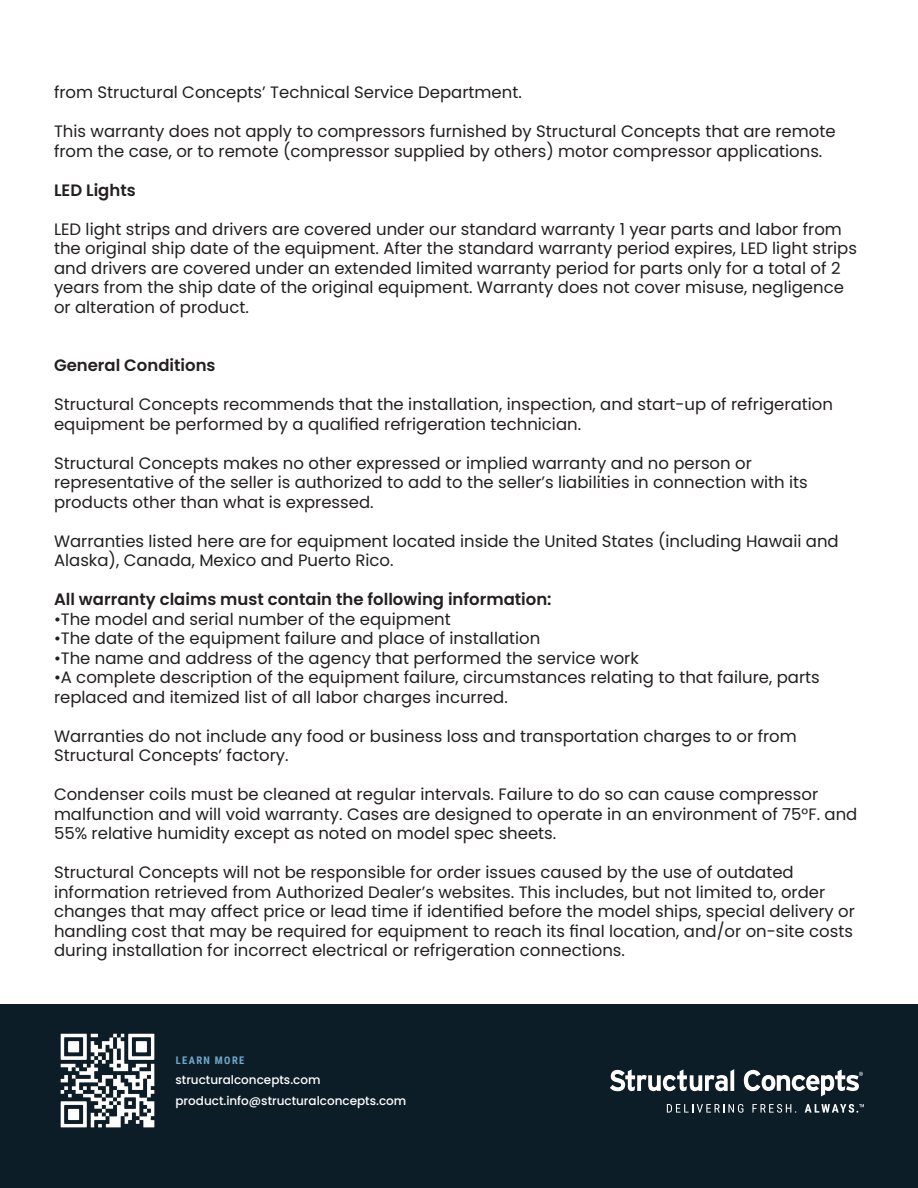
<style>
.page{position:relative;width:918px;height:1188px;background:#fff}
.page>*{position:absolute;margin:0;border:0;box-sizing:border-box;transform-origin:0 0}
.t1{font:16.5px/19.5px "Poppins";color:#231f20}
.t2{font:600 16.5px "Poppins";color:#231f20}
.Paragraph{font:500 12px "Poppins";color:#fff}
.Paragraph-2{font:700 10.5px "Roboto Condensed";letter-spacing:.135em;color:#70a8cc}
</style>
<div class="page">
<div style="left:0;top:1004px;width:918px;height:184px;background:#0d1d27"></div>
<svg style="left:610px;top:1069px;width:124px;height:22px"></svg>
<svg style="left:744px;top:1069px;width:119px;height:27px"></svg>
<svg style="left:667px;top:1104px;width:76px;height:9px"></svg>
<svg style="left:752px;top:1104px;width:44px;height:9px"></svg>
<svg style="left:805px;top:1104px;width:59px;height:9px"></svg>
<img style="left:60px;top:1033px;width:95px;height:95px">
<p class="t1" style="left:54px;top:83px;width:469px">from Structural Concepts’ Technical Service Department.</p>
<p class="t1" style="left:54px;top:122px;width:783px">This warranty does not apply to compressors furnished by Structural Concepts that are remote from the case, or to remote (compressor supplied by others) motor compressor applications.</p>
<p class="t2" style="left:54px;top:180px;width:83px">LED Lights</p>
<p class="t1" style="left:54px;top:219px;width:805px">LED light strips and drivers are covered under our standard warranty 1 year parts and labor from the original ship date of the equipment. After the standard warranty period expires, LED light strips and drivers are covered under an extended limited warranty period for parts only for a total of 2 years from the ship date of the original equipment. Warranty does not cover misuse, negligence or alteration of product.</p>
<p class="t2" style="left:54px;top:356px;width:163px">General Conditions</p>
<p class="t1" style="left:54px;top:395px;width:781px">Structural Concepts recommends that the installation, inspection, and start-up of refrigeration equipment be performed by a qualified refrigeration technician.</p>
<p class="t1" style="left:54px;top:453px;width:755px">Structural Concepts makes no other expressed or implied warranty and no person or representative of the seller is authorized to add to the seller’s liabilities in connection with its products other than what is expressed.</p>
<p class="t1" style="left:54px;top:531px;width:786px">Warranties listed here are for equipment located inside the United States (including Hawaii and<br>Alaska), Canada, Mexico and Puerto Rico.</p>
<p class="t2" style="left:54px;top:590px;width:499px">All warranty claims must contain the following information:</p>
<p class="t1" style="left:54px;top:609px;width:398px">•The model and serial number of the equipment</p>
<p class="t1" style="left:54px;top:629px;width:488px">•The date of the equipment failure and place of installation</p>
<p class="t1" style="left:54px;top:648px;width:586px">•The name and address of the agency that performed the service work</p>
<p class="t1" style="left:54px;top:668px;width:767px">•A complete description of the equipment failure, circumstances relating to that failure, parts replaced and itemized list of all labor charges incurred.</p>
<p class="t1" style="left:54px;top:726px;width:744px">Warranties do not include any food or business loss and transportation charges to or from<br>Structural Concepts’ factory.</p>
<p class="t1" style="left:54px;top:785px;width:805px">Condenser coils must be cleaned at regular intervals. Failure to do so can cause compressor malfunction and will void warranty. Cases are designed to operate in an environment of 75°F. and<br>55% relative humidity except as noted on model spec sheets.</p>
<p class="t1" style="left:54px;top:863px;width:803px">Structural Concepts will not be responsible for order issues caused by the use of outdated information retrieved from Authorized Dealer’s websites. This includes, but not limited to, order changes that may affect price or lead time if identified before the model ships, special delivery or handling cost that may be required for equipment to reach its final location, and/or on-site costs during installation for incorrect electrical or refrigeration connections.</p>
<p class="Paragraph-2" style="left:176px;top:1052px;width:70px">LEARN MORE</p>
<p class="Paragraph" style="left:175px;top:1073px;width:147px">structuralconcepts.com</p>
<p class="Paragraph" style="left:175px;top:1094px;width:232px">product.info@structuralconcepts.com</p>
</div>
